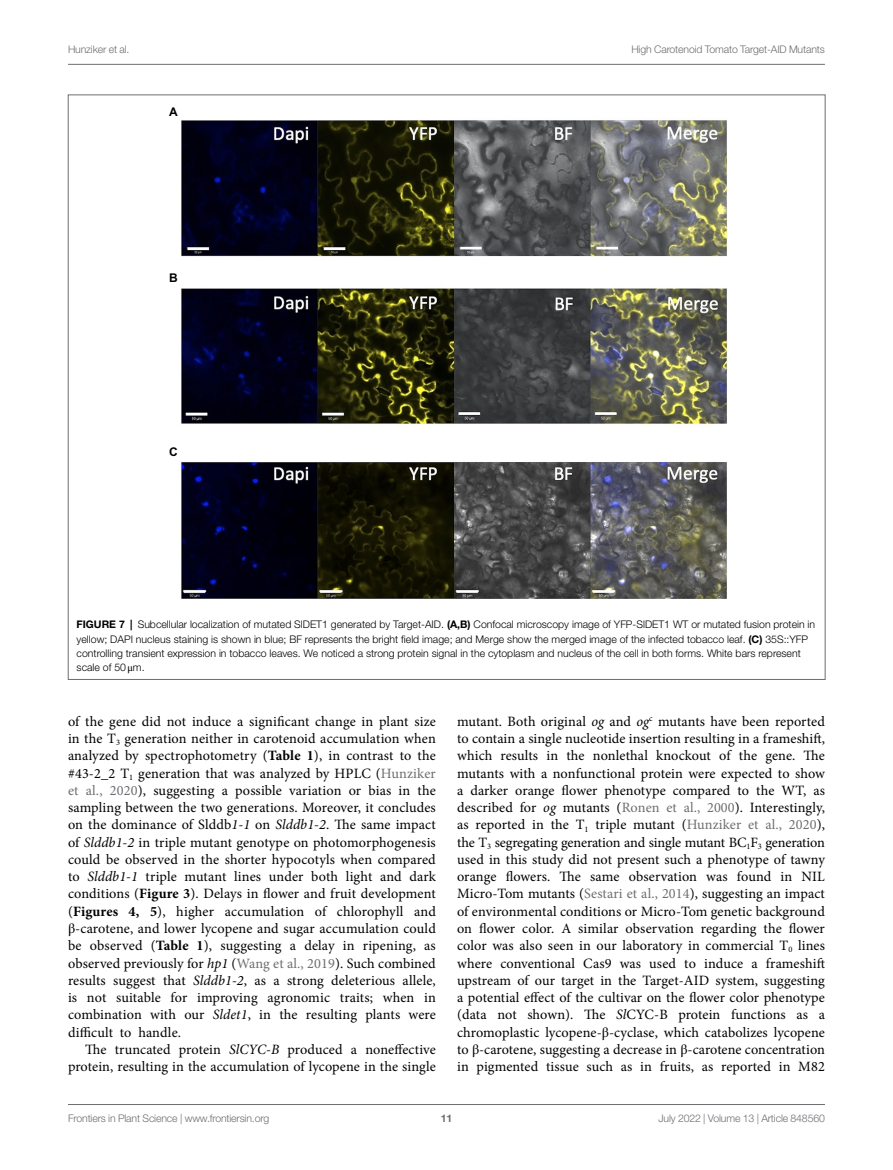
<style>
.page{position:relative;width:893px;height:1170px;background:#fff}
.page>*{position:absolute;margin:0;border:0;box-sizing:border-box;transform-origin:0 0}
.TEXT{font:14.25px/17.2px "Minion Pro";letter-spacing:.005em;color:#000;text-align:justify}
.t1{font:700 12px "Arial";color:#000}
.FIG_LEG{font:300 10.5px/14.2px "Helvetica Neue LT Std";color:#000}
.t2{font:300 10.5px "Helvetica Neue LT Std";letter-spacing:-.015em;color:#6d6e71}
.t3{font:700 10.5px "Helvetica Neue LT Std";color:#6d6e71}
.s1{font-weight:700}
.s2{font-family:"STIX General";font-weight:400}
.s3{color:#6d6e71}
.s4{font-style:italic}
.s5{font-family:"STIX General"}
</style>
<div class="page">
<hr style="left:68px;top:64px;width:757px;height:1px;background:#6d6e71">
<hr style="left:68px;top:1104px;width:757px;height:1px;background:#6d6e71">
<img style="left:181px;top:120px;width:546px;height:479px">
<p class="t2" style="left:68px;top:42px;width:63px">Hunziker et al.</p>
<p class="t2" style="left:631px;top:42px;width:195px">High Carotenoid Tomato Target-AID Mutants</p>
<p class="t1" style="left:169px;top:103px;width:10px">A</p>
<p class="t1" style="left:169px;top:270px;width:10px">B</p>
<p class="t1" style="left:169px;top:443px;width:10px">C</p>
<p class="FIG_LEG" style="left:77px;top:617px;width:740px"><span class="s1">FIGURE 7 |</span> Subcellular localization of mutated SlDET1 generated by Target-AID. <span class="s1">(A,B)</span> Confocal microscopy image of YFP-SlDET1 WT or mutated fusion protein in yellow; DAPI nucleus staining is shown in blue; BF represents the bright field image; and Merge show the merged image of the infected tobacco leaf. <span class="s1">(C)</span> 35S::YFP controlling transient expression in tobacco leaves. We noticed a strong protein signal in the cytoplasm and nucleus of the cell in both forms. White bars represent scale of 50<span class="s2">μ</span>m.</p>
<p class="TEXT" style="left:68px;top:712px;width:369px">of the gene did not induce a significant change in plant size in the T<sub>3</sub> generation neither in carotenoid accumulation when analyzed by spectrophotometry (<span class="s1">Table 1</span>), in contrast to the #43-2_2 T<sub>1</sub> generation that was analyzed by HPLC (<span class="s3">Hunziker et al., 2020</span>), suggesting a possible variation or bias in the sampling between the two generations. Moreover, it concludes on the dominance of Slddb<span class="s4">1-1</span> on <span class="s4">Slddb1-2</span>. The same impact of <span class="s4">Slddb1-2</span> in triple mutant genotype on photomorphogenesis could be observed in the shorter hypocotyls when compared to <span class="s4">Slddb1-1</span> triple mutant lines under both light and dark conditions (<span class="s1">Figure 3</span>). Delays in flower and fruit development (<span class="s1">Figures 4, 5</span>), higher accumulation of chlorophyll and <span class="s5">β</span>-carotene, and lower lycopene and sugar accumulation could be observed (<span class="s1">Table 1</span>), suggesting a delay in ripening, as observed previously for <span class="s4">hp1</span> (<span class="s3">Wang et al., 2019</span>). Such combined results suggest that <span class="s4">Slddb1-2</span>, as a strong deleterious allele, is not suitable for improving agronomic traits; when in combination with our <span class="s4">Sldet1</span>, in the resulting plants were difficult to handle.</p>
<p class="TEXT" style="left:68px;top:1040px;width:369px;text-align:right">The truncated protein <span class="s4">SlCYC-B</span> produced a noneffective protein, resulting in the accumulation of lycopene in the single</p>
<p class="TEXT" style="left:457px;top:712px;width:369px">mutant. Both original <span class="s4">og</span> and <span class="s4">og</span><sup>c</sup> mutants have been reported to contain a single nucleotide insertion resulting in a frameshift, which results in the nonlethal knockout of the gene. The mutants with a nonfunctional protein were expected to show a darker orange flower phenotype compared to the WT, as described for <span class="s4">og</span> mutants (<span class="s3">Ronen et al., 2000</span>). Interestingly, as reported in the T<sub>1</sub> triple mutant (<span class="s3">Hunziker et al., 2020</span>), the T<sub>3</sub> segregating generation and single mutant BC<sub>1</sub>F<sub>3</sub> generation used in this study did not present such a phenotype of tawny orange flowers. The same observation was found in NIL Micro-Tom mutants (<span class="s3">Sestari et al., 2014</span>), suggesting an impact of environmental conditions or Micro-Tom genetic background on flower color. A similar observation regarding the flower color was also seen in our laboratory in commercial T<sub>0</sub> lines where conventional Cas9 was used to induce a frameshift upstream of our target in the Target-AID system, suggesting a potential effect of the cultivar on the flower color phenotype (data not shown). The <span class="s4">Sl</span>CYC-B protein functions as a chromoplastic lycopene-<span class="s5">β</span>-cyclase, which catabolizes lycopene to <span class="s5">β</span>-carotene, suggesting a decrease in <span class="s5">β</span>-carotene concentration in pigmented tissue such as in fruits, as reported in M82</p>
<p class="t2" style="left:68px;top:1111px;width:203px">Frontiers in Plant Science | www.frontiersin.org</p>
<p class="t3" style="left:441px;top:1111px;width:13px">11</p>
<p class="t2" style="left:658px;top:1111px;width:168px">July 2022 | Volume 13 | Article 848560</p>
</div>
